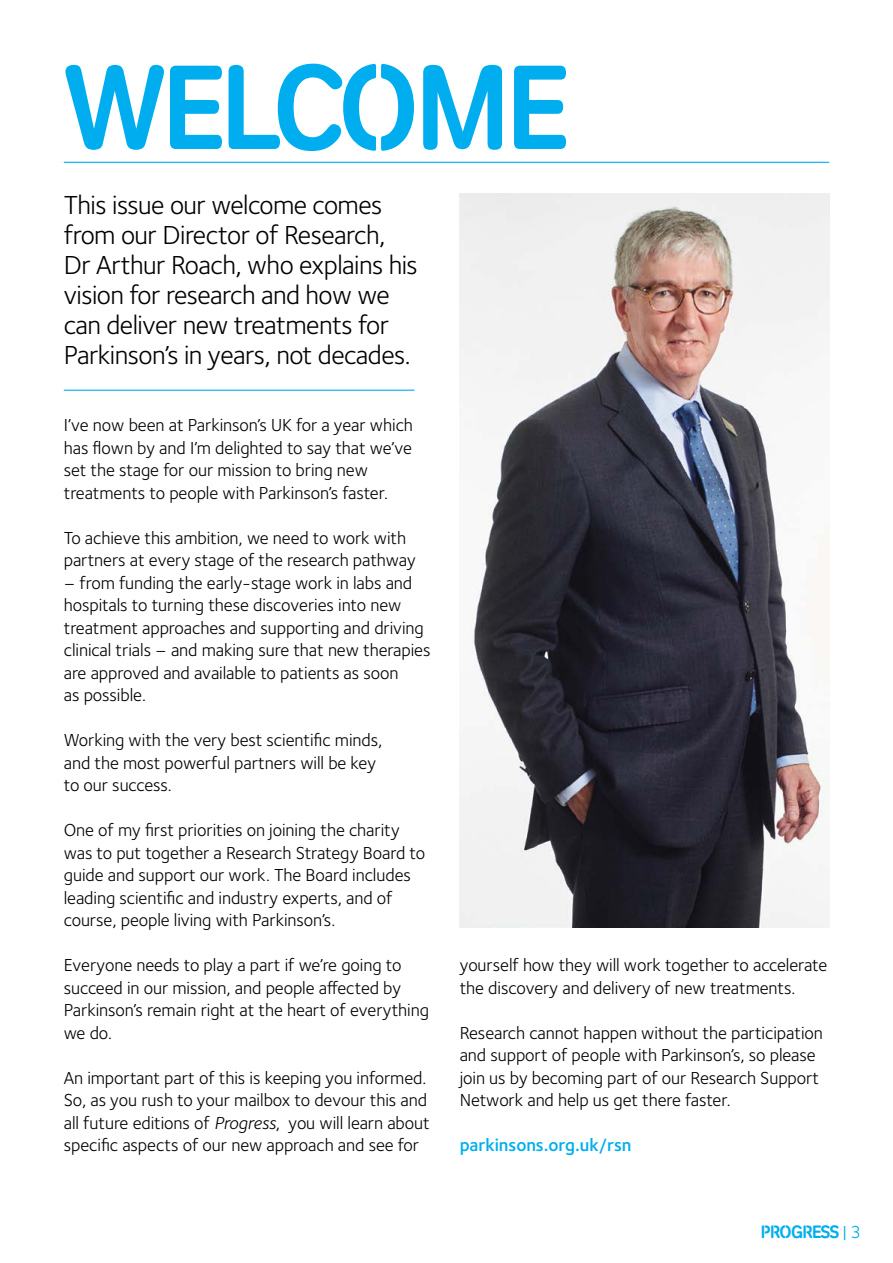
<style>
.page{position:relative;width:893px;height:1263px;background:#fff}
.page>*{position:absolute;margin:0;border:0;box-sizing:border-box;transform-origin:0 0}
.t1{font:120px "Parkinsons UK Stencil";letter-spacing:-.03em;color:#00aeef}
.t2{font:27px/30px "Foundry Sterling";letter-spacing:-.02em;color:#000}
.t3{font:18px/22.5px "Foundry Sterling";letter-spacing:-.005em;color:#000}
.t4{font:600 18px "Foundry Sterling";letter-spacing:-.005em;color:#00aeef}
.t5{font:18px "Parkinsons UK Stencil";letter-spacing:-.03em;color:#00aeef}
.s1{font-style:italic}
.s2{font-family:"Foundry Sterling"}
</style>
<div class="page">
<hr style="left:64px;top:390px;width:351px;height:1px;background:#00aeef">
<hr style="left:64px;top:162px;width:765px;height:1px;background:#00aeef">
<img style="left:460px;top:194px;width:369px;height:733px">
<h1 class="t1" style="left:64px;top:35px;width:506px">WELCOME</h1>
<h2 class="t2" style="left:64px;top:190px;width:356px">This issue our welcome comes from our Director of Research,<br>Dr Arthur Roach, who explains his vision for research and how we can deliver new treatments for<br>Parkinson’s in years, not decades.</h2>
<p class="t3" style="left:64px;top:414px;width:351px">I’ve now been at Parkinson’s UK for a year which has flown by and I’m delighted to say that we’ve set the stage for our mission to bring new treatments to people with Parkinson’s faster.</p>
<p class="t3" style="left:64px;top:526px;width:354px">To achieve this ambition, we need to work with partners at every stage of the research pathway</p>
<p class="t3" style="left:64px;top:571px;width:368px">– from funding the early-stage work in labs and hospitals to turning these discoveries into new treatment approaches and supporting and driving clinical trials – and making sure that new therapies are approved and available to patients as soon<br>as possible.</p>
<p class="t3" style="left:64px;top:729px;width:320px">Working with the very best scientific minds, and the most powerful partners will be key to our success.</p>
<p class="t3" style="left:64px;top:819px;width:363px">One of my first priorities on joining the charity was to put together a Research Strategy Board to guide and support our work. The Board includes leading scientific and industry experts, and of course, people living with Parkinson’s.</p>
<p class="t3" style="left:64px;top:954px;width:367px">Everyone needs to play a part if we’re going to succeed in our mission, and people affected by Parkinson’s remain right at the heart of everything we do.</p>
<p class="t3" style="left:64px;top:1066px;width:367px">An important part of this is keeping you informed.<br>So, as you rush to your mailbox to devour this and all future editions of <span class="s1">Progress</span>, you will learn about specific aspects of our new approach and see for</p>
<p class="t3" style="left:460px;top:954px;width:369px">yourself how they will work together to accelerate the discovery and delivery of new treatments.</p>
<p class="t3" style="left:460px;top:1021px;width:365px">Research cannot happen without the participation and support of people with Parkinson’s, so please join us by becoming part of our Research Support Network and help us get there faster.</p>
<p class="t4" style="left:460px;top:1134px;width:173px">parkinsons.org.uk/rsn</p>
<p class="t5" style="left:761px;top:1221px;width:102px">PROGRESS <span class="s2">| 3</span></p>
</div>
